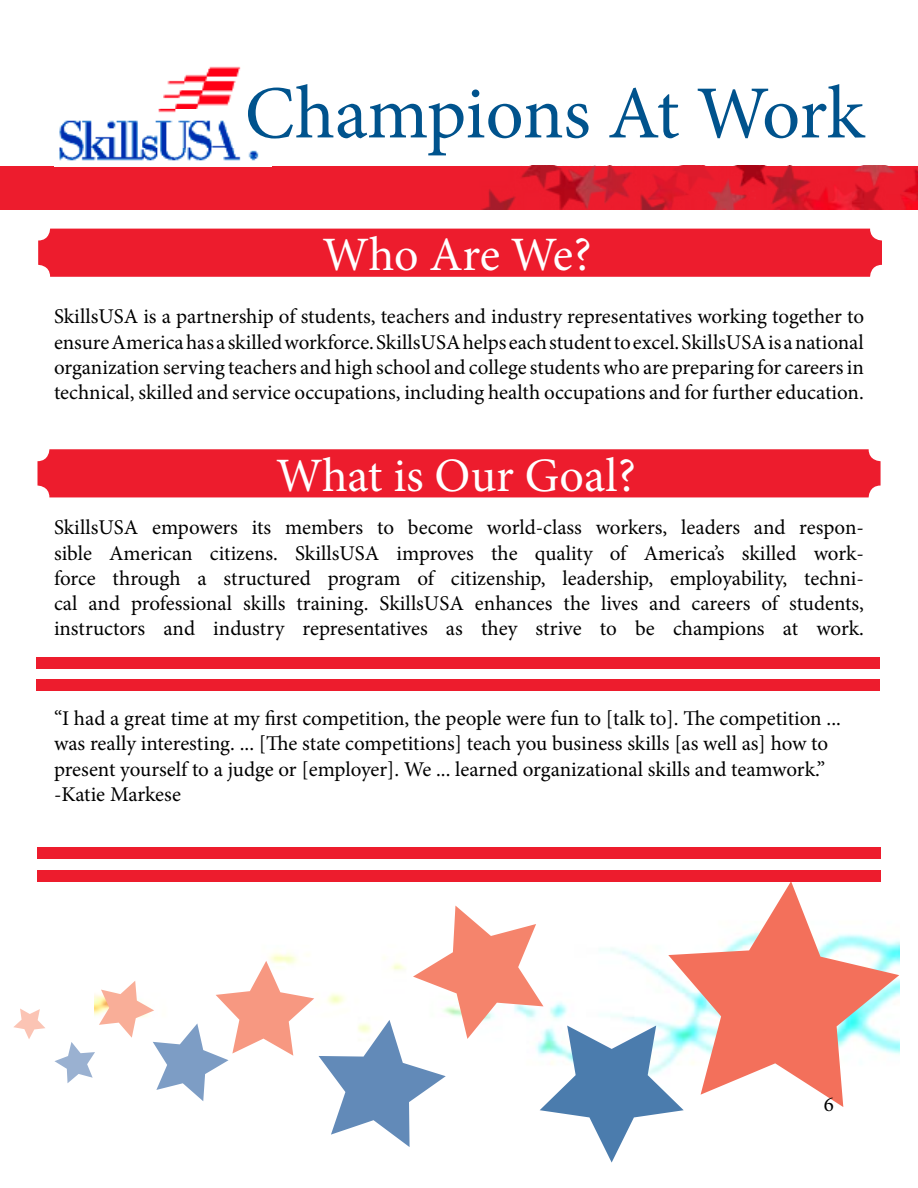
<style>
.page{position:relative;width:918px;height:1188px;background:#fff}
.page>*{position:absolute;margin:0;border:0;box-sizing:border-box;transform-origin:0 0}
.t1{font:75px "Minion Pro";letter-spacing:-.01em;color:#00538d}
.t2{font:48px "Minion Pro";letter-spacing:-.005em;color:#fff}
.t3{font:21px/25.2px "Minion Pro";letter-spacing:-.005em;color:#000;text-align:justify}
</style>
<div class="page">
<svg style="left:668px;top:881px;width:231px;height:226px"></svg>
<svg style="left:54px;top:906px;width:630px;height:257px"></svg>
<svg style="left:13px;top:1008px;width:32px;height:31px"></svg>
<div style="left:38px;top:229px;width:844px;height:48px;background:#ed1c2d;border-radius:12px"></div>
<div style="left:36px;top:657px;width:843px;height:11px;background:#ed1c2d"></div>
<div style="left:36px;top:679px;width:844px;height:12px;background:#ed1c2d"></div>
<div style="left:37px;top:848px;width:844px;height:11px;background:#ed1c2d"></div>
<div style="left:37px;top:870px;width:844px;height:11px;background:#ed1c2d"></div>
<div style="left:37px;top:449px;width:844px;height:48px;background:#ed1c2d;border-radius:12px"></div>
<img style="left:0;top:166px;width:918px;height:43px">
<img style="left:59px;top:66px;width:200px;height:95px">
<h1 class="t1" style="left:245px;top:63px;width:621px">Champions At Work</h1>
<h2 class="t2" style="left:323px;top:223px;width:270px">Who Are We?</h2>
<p class="t3" style="left:54px;top:304px;width:812px">SkillsUSA is a partnership of students, teachers and industry representatives working together to ensure America has a skilled workforce. SkillsUSA helps each student to excel. SkillsUSA is a national organization serving teachers and high school and college students who are preparing for careers in technical, skilled and service occupations, including health occupations and for further education.</p>
<h2 class="t2" style="left:276px;top:443px;width:361px">What is Our Goal?</h2>
<p class="t3" style="left:54px;top:515px;width:812px">SkillsUSA empowers its members to become world-class workers, leaders and respon&shy;sible American citizens. SkillsUSA improves the quality of America’s skilled work&shy;force through a structured program of citizenship, leadership, employability, techni&shy;cal and professional skills training. SkillsUSA enhances the lives and careers of students, instructors and industry representatives as they strive to be champions at work.</p>
<p class="t3" style="left:54px;top:706px;width:788px;text-align:left">“I had a great time at my first competition, the people were fun to [talk to]. The competition ... was really interesting. ... [The state competitions] teach you business skills [as well as] how to present yourself to a judge or [employer]. We ... learned organizational skills and teamwork.” -Katie Markese</p>
<p class="t3" style="left:824px;top:1091px;width:12px">6</p>
</div>
